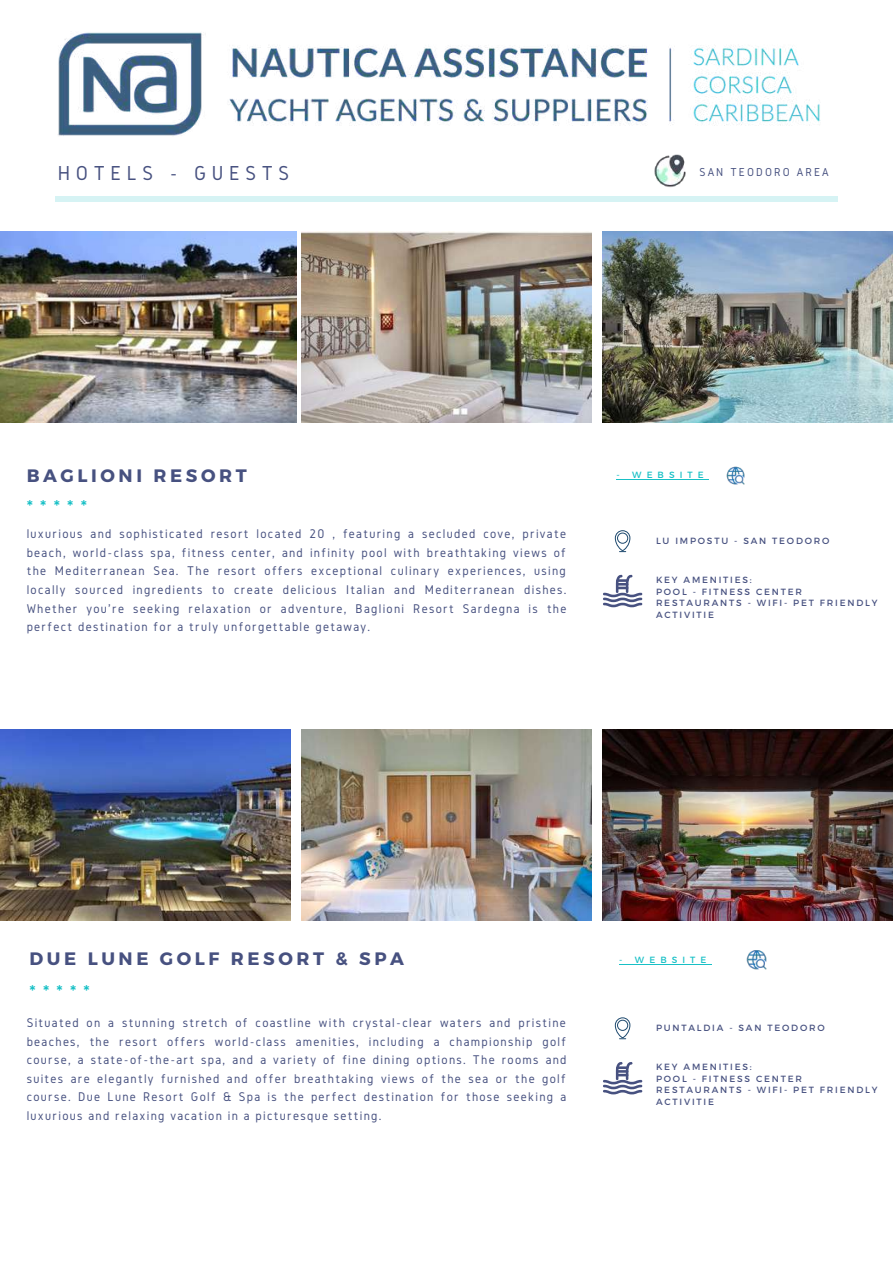
<style>
.page{position:relative;width:893px;height:1264px;background:#fff}
.page>*{position:absolute;margin:0;border:0;box-sizing:border-box;transform-origin:0 0}
.t1{font:21px "Gidole";letter-spacing:.27em;color:#475180}
.t2{font:700 18px "Montserrat";letter-spacing:.2em;color:#475180}
.t3{font:18px "Montserrat";color:#18c0c6}
.t4{font:13.05px/18.6px "Gidole";letter-spacing:.1em;color:#475180;text-align:justify}
.t5{font:12px "Gidole";letter-spacing:.175em;color:#475180}
.t6{font:9px/11.7px "Montserrat";letter-spacing:.2em;color:#475180}
.t7{font:9px "Montserrat";letter-spacing:.565em;color:#18c0c6}
</style>
<div class="page">
<img style="left:654px;top:155px;width:31px;height:32px">
<img style="left:58px;top:32px;width:762px;height:104px">
<div style="left:55px;top:196px;width:782px;height:6px;background:#d6f3f4"></div>
<img style="left:301px;top:231px;width:290px;height:192px">
<img style="left:602px;top:231px;width:290px;height:192px">
<img style="left:726px;top:467px;width:19px;height:18px">
<svg style="left:603px;top:574px;width:39px;height:33px"></svg>
<div style="left:615px;top:530px;width:15px;height:20px;border:1px solid #1d496e;border-radius:7px"></div>
<div style="left:617px;top:533px;width:11px;height:10px;border:1px solid #1d496e;border-radius:50%"></div>
<img style="left:0;top:231px;width:297px;height:192px">
<img style="left:0;top:729px;width:290px;height:191px">
<img style="left:301px;top:729px;width:290px;height:191px">
<img style="left:602px;top:729px;width:290px;height:191px">
<img style="left:746px;top:950px;width:20px;height:19px">
<svg style="left:603px;top:1062px;width:39px;height:32px"></svg>
<div style="left:615px;top:1017px;width:15px;height:20px;border:1px solid #1d496e;border-radius:7px"></div>
<div style="left:617px;top:1019px;width:11px;height:11px;border:1px solid #1d496e;border-radius:50%"></div>
<hr style="left:616px;top:479px;width:92px;height:1px;background:#18c0c6">
<hr style="left:619px;top:963px;width:92px;height:1px;background:#18c0c6">
<h1 class="t1" style="left:58px;top:162px;width:97px">HOTELS</h1>
<p class="t5" style="left:699px;top:165px;width:131px">SAN TEODORO AREA</p>
<h1 class="t1" style="left:170px;top:162px;width:121px">- GUESTS</h1>
<h2 class="t2" style="left:27px;top:464px;width:221px">BAGLIONI RESORT</h2>
<h2 class="t3" style="left:27px;top:495px;width:62px">*****</h2>
<p class="t4" style="left:27px;top:524px;width:541px">luxurious and sophisticated resort located 20 , featuring a secluded cove, private beach, world-class spa, fitness center, and infinity pool with breathtaking views of the Mediterranean Sea. The resort offers exceptional culinary experiences, using locally sourced ingredients to create delicious Italian and Mediterranean dishes.<br>Whether you're seeking relaxation or adventure, Baglioni Resort Sardegna is the perfect destination for a truly unforgettable getaway.</p>
<p class="t7" style="left:616px;top:469px;width:89px">- WEBSITE</p>
<p class="t6" style="left:656px;top:534px;width:175px">LU IMPOSTU - SAN TEODORO</p>
<p class="t6" style="left:656px;top:573px;width:223px">KEY AMENITIES:<br>POOL - FITNESS CENTER<br>RESTAURANTS - WIFI- PET FRIENDLY<br>ACTIVITIE</p>
<h2 class="t2" style="left:30px;top:947px;width:376px">DUE LUNE GOLF RESORT &amp; SPA</h2>
<h2 class="t3" style="left:30px;top:979px;width:62px">*****</h2>
<p class="t4" style="left:27px;top:1013px;width:541px">Situated on a stunning stretch of coastline with crystal-clear waters and pristine beaches, the resort offers world-class amenities, including a championship golf course, a state-of-the-art spa, and a variety of fine dining options. The rooms and suites are elegantly furnished and offer breathtaking views of the sea or the golf course. Due Lune Resort Golf &amp; Spa is the perfect destination for those seeking a luxurious and relaxing vacation in a picturesque setting.</p>
<p class="t7" style="left:619px;top:954px;width:89px">- WEBSITE</p>
<p class="t6" style="left:656px;top:1021px;width:170px">PUNTALDIA - SAN TEODORO</p>
<p class="t6" style="left:656px;top:1060px;width:223px">KEY AMENITIES:<br>POOL - FITNESS CENTER<br>RESTAURANTS - WIFI- PET FRIENDLY<br>ACTIVITIE</p>
</div>
